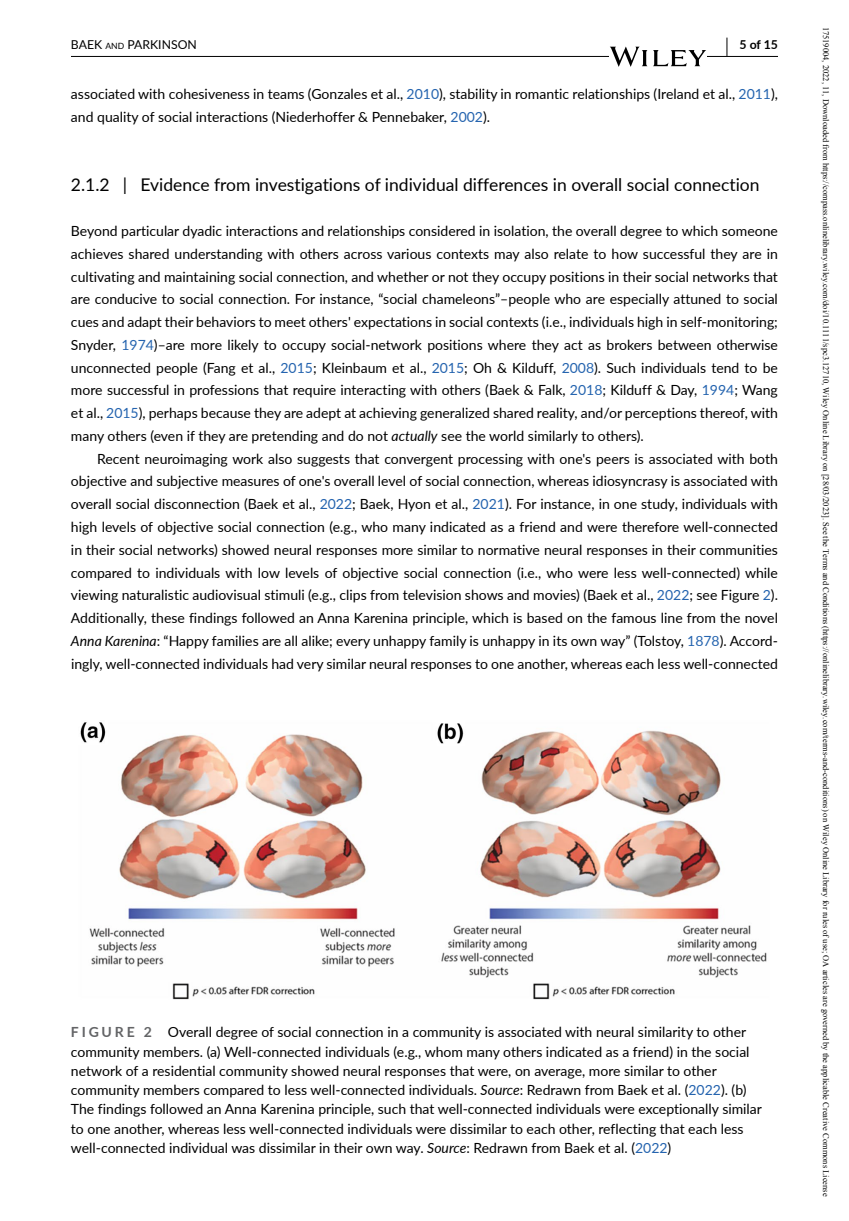
<style>
.page{position:relative;width:849px;height:1221px;background:#fff}
.page>*{position:absolute;margin:0;border:0;box-sizing:border-box;transform-origin:0 0}
.t1{font:17.5px "Lato";color:#000}
.t2{font:14px/22.8px "Lato Regular 2";color:#000}
.t3{font:12.25px "Lato";color:#000}
.t4{font:12.25px "Lato Bold 2";color:#000}
.t5{font:8.4px "Times New Roman";color:#000}
.s1{font-size:8.58px}
.s2{color:#2564af}
.s3{font-family:"Lato";font-style:italic}
.s4{font-family:"Lato";font-weight:700;color:#636466}
</style>
<div class="page">
<hr style="left:71px;top:56px;width:706px;height:1px;background:#000">
<svg style="left:609px;top:47px;width:97px;height:20px"></svg>
<svg style="left:726px;top:38px;width:1px;height:18px"></svg>
<img style="left:80px;top:722px;width:687px;height:277px">
<p class="t3" style="left:71px;top:36px;width:125px">BAEK <span class="s1">and</span> PARKINSON</p>
<p class="t4" style="left:739px;top:36px;width:40px">5 of 15</p>
<p class="t2" style="left:71px;top:82px;width:708px">associated with cohesiveness in teams (Gonzales et al., <span class="s2">2010</span>), stability in romantic relationships (Ireland et al., <span class="s2">2011</span>), and quality of social interactions (Niederhoffer &amp; Pennebaker, <span class="s2">2002</span>).</p>
<p class="t1" style="left:71px;top:172px;width:690px">2.1.2 | Evidence from investigations of individual differences in overall social connection</p>
<p class="t2" style="left:71px;top:219px;width:708px;text-align:justify">Beyond particular dyadic interactions and relationships considered in isolation, the overall degree to which someone achieves shared understanding with others across various contexts may also relate to how successful they are in cultivating and maintaining social connection, and whether or not they occupy positions in their social networks that are conducive to social connection. For instance, “social chameleons”–people who are especially attuned to social cues and adapt their behaviors to meet others' expectations in social contexts (i.e., individuals high in self-monitoring; Snyder, <span class="s2">1974</span>)–are more likely to occupy social-network positions where they act as brokers between otherwise unconnected people (Fang et al., <span class="s2">2015</span>; Kleinbaum et al., <span class="s2">2015</span>; Oh &amp; Kilduff, <span class="s2">2008</span>). Such individuals tend to be more successful in professions that require interacting with others (Baek &amp; Falk, <span class="s2">2018</span>; Kilduff &amp; Day, <span class="s2">1994</span>; Wang et al., <span class="s2">2015</span>), perhaps because they are adept at achieving generalized shared reality, and/or perceptions thereof, with many others (even if they are pretending and do not <span class="s3">actually</span> see the world similarly to others).</p>
<p class="t2" style="left:71px;top:446px;width:708px;text-align:justify;text-indent:26px">Recent neuroimaging work also suggests that convergent processing with one's peers is associated with both objective and subjective measures of one's overall level of social connection, whereas idiosyncrasy is associated with overall social disconnection (Baek et al., <span class="s2">2022</span>; Baek, Hyon et al., <span class="s2">2021</span>). For instance, in one study, individuals with high levels of objective social connection (e.g., who many indicated as a friend and were therefore well-connected in their social networks) showed neural responses more similar to normative neural responses in their communities compared to individuals with low levels of objective social connection (i.e., who were less well-connected) while viewing naturalistic audiovisual stimuli (e.g., clips from television shows and movies) (Baek et al., <span class="s2">2022</span>; see Figure <span class="s2">2</span>).<br>Additionally, these findings followed an Anna Karenina principle, which is based on the famous line from the novel <span class="s3">Anna Karenina</span>: “Happy families are all alike; every unhappy family is unhappy in its own way” (Tolstoy, <span class="s2">1878</span>). Accord&shy;ingly, well-connected individuals had very similar neural responses to one another, whereas each less well-connected</p>
<p class="t2" style="left:71px;top:1021px;width:692px;line-height:19.2px"><span class="s4">F I G U R E 2</span> Overall degree of social connection in a community is associated with neural similarity to other community members. (a) Well-connected individuals (e.g., whom many others indicated as a friend) in the social network of a residential community showed neural responses that were, on average, more similar to other community members compared to less well-connected individuals. <span class="s3">Source</span>: Redrawn from Baek et al. (<span class="s2">2022</span>). (b)<br>The findings followed an Anna Karenina principle, such that well-connected individuals were exceptionally similar to one another, whereas less well-connected individuals were dissimilar to each other, reflecting that each less well-connected individual was dissimilar in their own way. <span class="s3">Source</span>: Redrawn from Baek et al. (<span class="s2">2022</span>)</p>
<p class="t5" style="left:831px;top:27px;width:1171px;rotate:90deg">17519004, 2022, 11, Downloaded from https://compass.onlinelibrary.wiley.com/doi/10.1111/spc3.12710, Wiley Online Library on [28/03/2023]. See the Terms and Conditions (https://onlinelibrary.wiley.com/terms-and-conditions) on Wiley Online Library for rules of use; OA articles are governed by the applicable Creative Commons License</p>
</div>
